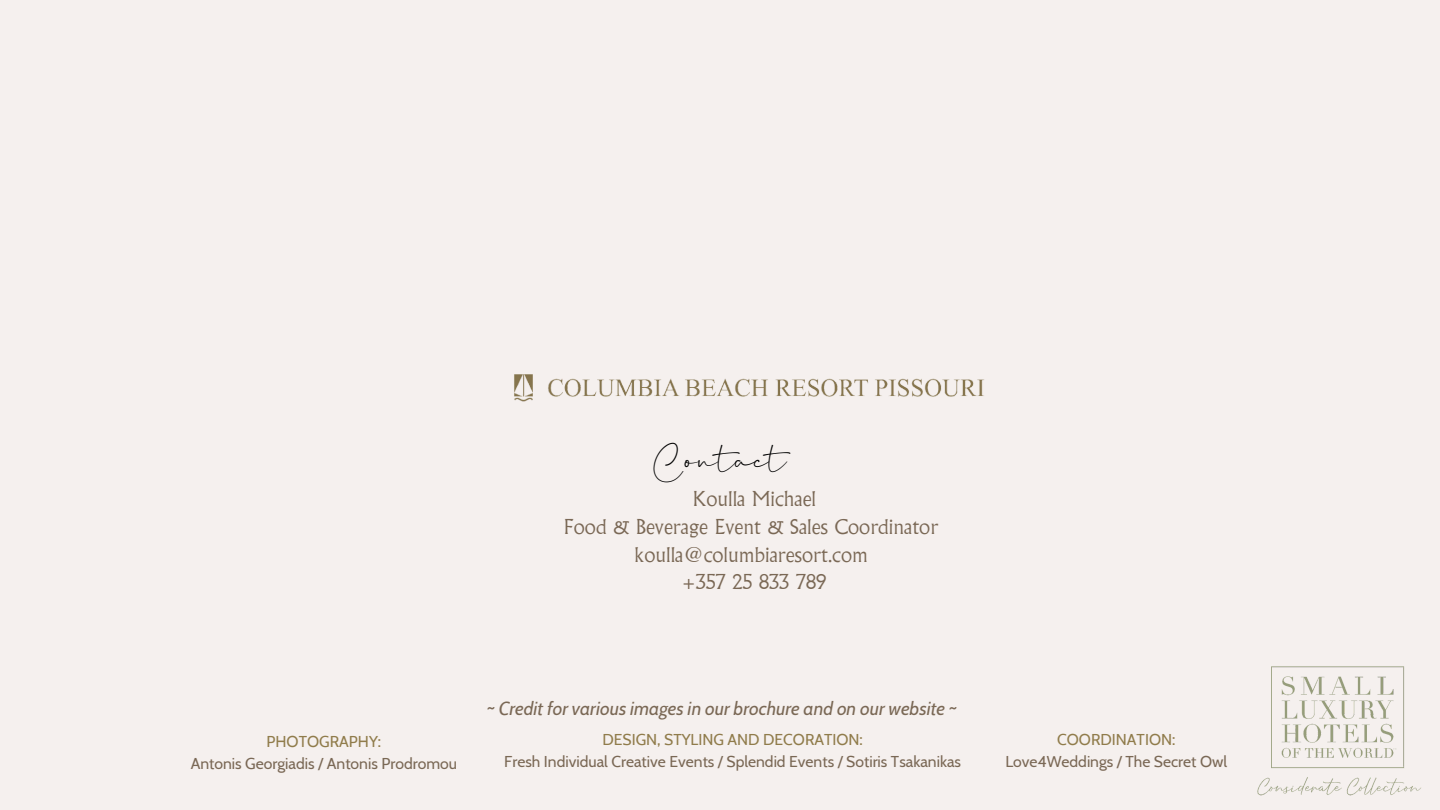
<style>
.page{position:relative;width:1440px;height:810px;background:#f5f0ee}
.page>*{position:absolute;margin:0;border:0;box-sizing:border-box;transform-origin:0 0}
.t1{font:41.3px "Estancia";color:#000}
.t2{font:300 20.1px/27.8px "Albertus MT Pro";color:#7a6855;text-align:center}
.t3{font:italic 18.8px "Cabin";color:#7a6855}
.t4{font:15.7px "Cabin";color:#7a6855}
.t5{font:15.7px "Cabin";color:#907c4b}
</style>
<div class="page">
<img style="left:514px;top:374px;width:470px;height:28px">
<img style="left:1257px;top:666px;width:164px;height:130px">
<p class="t1" style="left:653px;top:437px;width:135px">Contact</p>
<p class="t2" style="left:564px;top:486px;width:376px">Koulla Michael<br>Food &amp; Beverage Event &amp; Sales Coordinator koulla@columbiaresort.com<br>+357 25 833 789</p>
<h2 class="t5" style="left:267px;top:732px;width:116px">PHOTOGRAPHY:</h2>
<h2 class="t4" style="left:191px;top:753px;width:268px">Antonis Georgiadis / Antonis Prodromou</h2>
<p class="t3" style="left:487px;top:697px;width:472px">~ Credit for various images in our brochure and on our website ~</p>
<p class="t5" style="left:602px;top:730px;width:262px">DESIGN, STYLING AND DECORATION:</p>
<h1 class="t4" style="left:504px;top:752px;width:458px">Fresh Individual Creative Events / Splendid Events / Sotiris Tsakanikas</h1>
<p class="t5" style="left:1057px;top:730px;width:120px">COORDINATION:</p>
<p class="t4" style="left:1005px;top:752px;width:223px">Love4Weddings / The Secret Owl</p>
</div>
